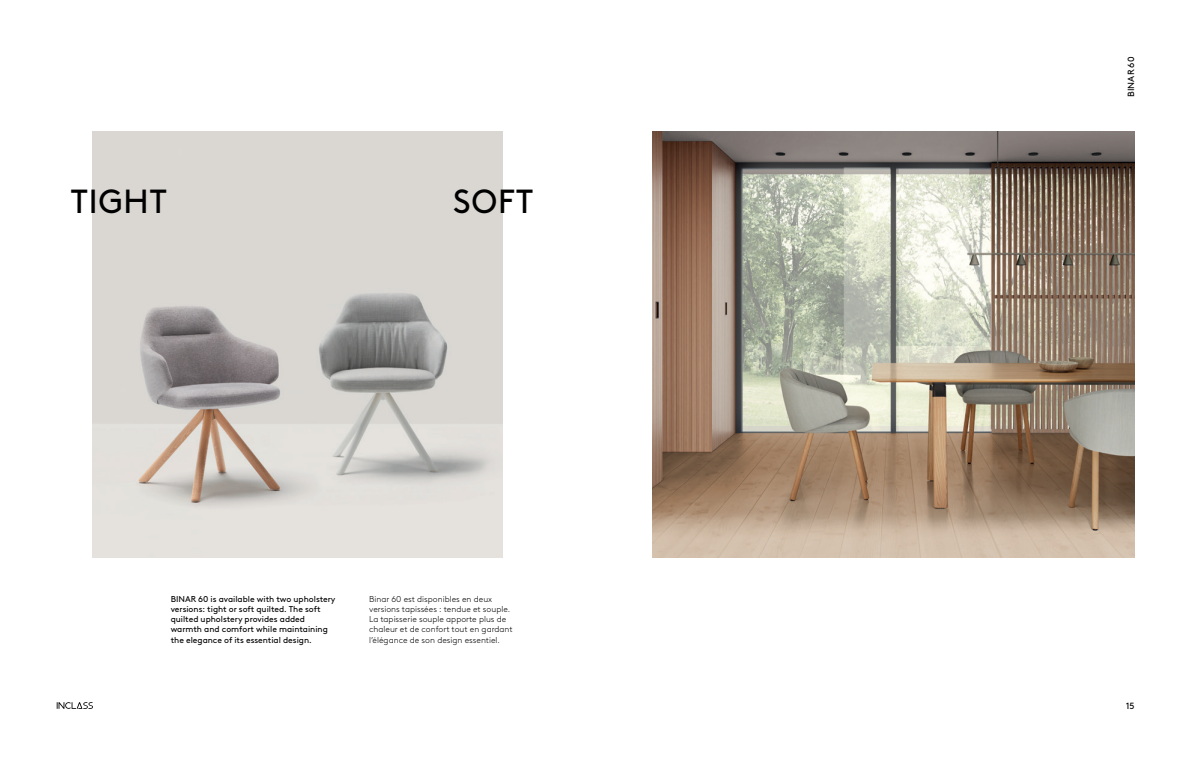
<style>
.page{position:relative;width:1191px;height:766px;background:#fff}
.page>*{position:absolute;margin:0;border:0;box-sizing:border-box;transform-origin:0 0}
.t1{font:33.4px "Brown LL";letter-spacing:.01em;color:#000}
.t2{font:9px "Brown LL";letter-spacing:.01em;color:#000}
.t3{font:8.5px/10.2px "Brown LL";color:#000}
.t4{font:300 8.5px/10.2px "Brown LL";color:#000}
</style>
<div class="page">
<img style="left:652px;top:131px;width:482px;height:426px">
<img style="left:93px;top:131px;width:410px;height:426px">
<svg style="left:57px;top:702px;width:36px;height:6px"></svg>
<p class="t1" style="left:70px;top:176px;width:98px">TIGHT</p>
<p class="t1" style="left:453px;top:176px;width:82px">SOFT</p>
<p class="t3" style="left:171px;top:593px;width:166px">BINAR 60 is available with two upholstery versions: tight or soft quilted. The soft quilted upholstery provides added warmth and comfort while maintaining the elegance of its essential design.</p>
<p class="t4" style="left:369px;top:593px;width:145px">Binar 60 est disponibles en deux versions tapissées : tendue et souple.<br>La tapisserie souple apporte plus de chaleur et de confort tout en gardant l’élégance de son design essentiel.</p>
<p class="t2" style="left:1124px;top:97px;width:42px;rotate:-90deg">BINAR 60</p>
<p class="t2" style="left:1126px;top:699px;width:10px">15</p>
</div>
